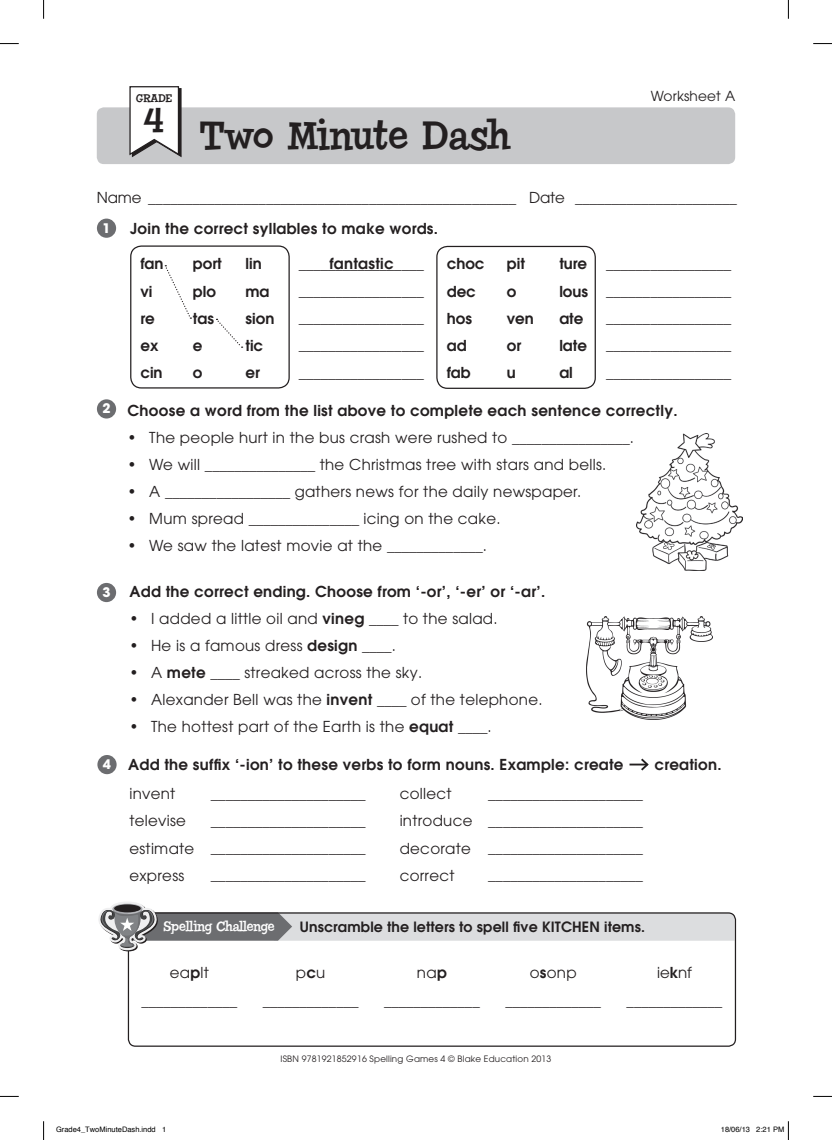
<style>
.page{position:relative;width:832px;height:1140px;background:#fff}
.page>*{position:absolute;margin:0;border:0;box-sizing:border-box;transform-origin:0 0}
.t1{font:40px "Chowderhead";letter-spacing:.02em;color:#231f20}
.t2{font:35px "Chowderhead";color:#231f20}
.t3{font:15px/27.1px "Avant Garde";letter-spacing:.02em;color:#231f20;text-align:center}
.t4{font:600 15px "Avant Garde";letter-spacing:.02em;color:#231f20}
.t5{font:15px "Avant Garde";letter-spacing:-.01em;color:#231f20}
.t6{font:600 14.12px "Avant Garde";letter-spacing:.01em;color:#231f20}
.t7{font:13.75px "Chowderhead";color:#fff}
.t8{font:13.75px "Avant Garde";letter-spacing:.01em;color:#231f20}
.t9{font:700 13.12px "Avant Garde";color:#fff}
.t10{font:11.25px "Chowderhead";color:#231f20}
.t11{font:8.75px "Avant Garde";letter-spacing:.02em;color:#231f20}
.t12{font:7.5px "Helvetica";color:#000}
.s1{font-weight:600}
</style>
<div class="page">
<div style="left:97px;top:107px;width:637px;height:57px;background:#c7c8ca;border-radius:7px"></div>
<svg style="left:129px;top:86px;width:53px;height:72px"></svg>
<div style="left:97px;top:218px;width:19px;height:20px;background:#6c6d70;border-radius:50%"></div>
<div style="left:97px;top:399px;width:19px;height:19px;background:#6c6d70;border-radius:50%"></div>
<div style="left:97px;top:583px;width:19px;height:19px;background:#6c6d70;border-radius:50%"></div>
<div style="left:97px;top:755px;width:20px;height:19px;background:#6c6d70;border-radius:50%"></div>
<div style="left:436px;top:246px;width:159px;height:143px;border:1px solid #231f20;border-radius:11px"></div>
<svg style="left:165px;top:265px;width:26px;height:54px"></svg>
<svg style="left:216px;top:319px;width:26px;height:29px"></svg>
<svg style="left:629px;top:758px;width:20px;height:13px"></svg>
<div style="left:130px;top:245px;width:159px;height:143px;border:1px solid #231f20;border-radius:11px"></div>
<svg style="left:98px;top:902px;width:636px;height:49px"></svg>
<img style="left:636px;top:433px;width:106px;height:138px">
<img style="left:586px;top:616px;width:125px;height:103px">
<svg style="left:0;top:43px;width:19px;height:1px"></svg>
<svg style="left:813px;top:43px;width:18px;height:1px"></svg>
<svg style="left:0;top:1095px;width:19px;height:2px"></svg>
<svg style="left:813px;top:1095px;width:18px;height:2px"></svg>
<svg style="left:43px;top:0;width:1px;height:19px"></svg>
<svg style="left:43px;top:1121px;width:1px;height:18px"></svg>
<svg style="left:787px;top:0;width:1px;height:19px"></svg>
<svg style="left:787px;top:1121px;width:1px;height:18px"></svg>
<p class="t10" style="left:136px;top:92px;width:38px">Grade</p>
<h2 class="t2" style="left:144px;top:100px;width:22px">4</h2>
<h1 class="t1" style="left:199px;top:112px;width:311px">Two Minute Dash</h1>
<p class="t8" style="left:650px;top:88px;width:86px">Worksheet A</p>
<p class="t5" style="left:97px;top:189px;width:641px">Name __________________________________________________ Date ______________________</p>
<p class="t9" style="left:102px;top:219px;width:10px">1</p>
<p class="t4" style="left:130px;top:219px;width:309px">Join the correct syllables to make words.</p>
<p class="t4" style="left:140px;top:254px;width:25px">fan</p>
<p class="t4" style="left:193px;top:254px;width:30px">port</p>
<p class="t4" style="left:245px;top:254px;width:18px">lin</p>
<p class="t4" style="left:140px;top:281px;width:14px">vi</p>
<p class="t4" style="left:193px;top:281px;width:25px">plo</p>
<p class="t4" style="left:245px;top:281px;width:25px">ma</p>
<p class="t4" style="left:140px;top:308px;width:16px">re</p>
<p class="t4" style="left:193px;top:308px;width:23px">tas</p>
<p class="t4" style="left:245px;top:308px;width:30px">sion</p>
<p class="t4" style="left:140px;top:335px;width:19px">ex</p>
<p class="t4" style="left:193px;top:335px;width:11px">e</p>
<p class="t4" style="left:245px;top:335px;width:19px">tic</p>
<p class="t4" style="left:140px;top:362px;width:24px">cin</p>
<p class="t4" style="left:193px;top:362px;width:11px">o</p>
<p class="t4" style="left:245px;top:362px;width:16px">er</p>
<p class="t4" style="left:329px;top:254px;width:66px">fantastic</p>
<p class="t3" style="left:298px;top:250px;width:127px;text-align:justify">_________________ _________________ _________________ _________________ _________________</p>
<p class="t4" style="left:446px;top:254px;width:39px">choc</p>
<p class="t4" style="left:506px;top:254px;width:19px">pit</p>
<p class="t4" style="left:559px;top:254px;width:29px">ture</p>
<p class="t4" style="left:446px;top:281px;width:31px">dec</p>
<p class="t4" style="left:506px;top:281px;width:11px">o</p>
<p class="t4" style="left:559px;top:281px;width:30px">lous</p>
<p class="t4" style="left:446px;top:308px;width:27px">hos</p>
<p class="t4" style="left:506px;top:308px;width:29px">ven</p>
<p class="t4" style="left:559px;top:308px;width:26px">ate</p>
<p class="t4" style="left:446px;top:335px;width:21px">ad</p>
<p class="t4" style="left:506px;top:335px;width:16px">or</p>
<p class="t4" style="left:559px;top:335px;width:29px">late</p>
<p class="t4" style="left:446px;top:362px;width:26px">fab</p>
<p class="t4" style="left:506px;top:362px;width:10px">u</p>
<p class="t4" style="left:559px;top:362px;width:15px">al</p>
<p class="t3" style="left:606px;top:250px;width:127px;text-align:justify">_________________ _________________ _________________ _________________ _________________</p>
<p class="t9" style="left:102px;top:400px;width:10px">2</p>
<p class="t4" style="left:128px;top:400px;width:551px">Choose a word from the list above to complete each sentence correctly.</p>
<p class="t3" style="left:128px;top:424px;width:507px">• The people hurt in the bus crash were rushed to ________________.</p>
<p class="t3" style="left:128px;top:451px;width:480px">• We will _______________ the Christmas tree with stars and bells.</p>
<p class="t3" style="left:128px;top:478px;width:455px">• A _________________ gathers news for the daily newspaper.</p>
<p class="t3" style="left:128px;top:505px;width:374px">• Mum spread _______________ icing on the cake.</p>
<p class="t3" style="left:128px;top:532px;width:360px">• We saw the latest movie at the _____________.</p>
<p class="t9" style="left:102px;top:583px;width:10px">3</p>
<p class="t9" style="left:103px;top:755px;width:10px">4</p>
<p class="t4" style="left:129px;top:581px;width:417px">Add the correct ending. Choose from ‘-or’, ‘-er’ or ‘-ar’.</p>
<p class="t3" style="left:129px;top:605px;width:369px">• I added a little oil and <span class="s1">vineg</span> ____ to the salad.</p>
<p class="t3" style="left:129px;top:632px;width:268px">• He is a famous dress <span class="s1">design</span> ____.</p>
<p class="t3" style="left:129px;top:659px;width:294px">• A <span class="s1">mete</span> ____ streaked across the sky.</p>
<p class="t3" style="left:129px;top:686px;width:414px">• Alexander Bell was the <span class="s1">invent</span> ____ of the telephone.</p>
<p class="t3" style="left:129px;top:713px;width:363px">• The hottest part of the Earth is the <span class="s1">equat</span> ____.</p>
<p class="t4" style="left:128px;top:755px;width:496px">Add the suffix ‘-ion’ to these verbs to form nouns. Example: create</p>
<p class="t4" style="left:654px;top:755px;width:69px">creation.</p>
<p class="t3" style="left:129px;top:780px;width:47px">invent</p>
<p class="t3" style="left:399px;top:780px;width:53px">collect</p>
<p class="t3" style="left:129px;top:807px;width:58px">televise</p>
<p class="t3" style="left:399px;top:807px;width:74px">introduce</p>
<p class="t3" style="left:129px;top:834px;width:66px">estimate</p>
<p class="t3" style="left:399px;top:834px;width:73px">decorate</p>
<p class="t3" style="left:129px;top:861px;width:56px">express</p>
<p class="t3" style="left:399px;top:861px;width:56px">correct</p>
<p class="t3" style="left:211px;top:780px;width:156px;text-align:justify">_____________________ _____________________ _____________________ _____________________</p>
<p class="t3" style="left:488px;top:780px;width:156px;text-align:justify">_____________________ _____________________ _____________________ _____________________</p>
<p class="t7" style="left:163px;top:918px;width:113px">Spelling Challenge</p>
<p class="t6" style="left:300px;top:917px;width:346px">Unscramble the letters to spell five KITCHEN items.</p>
<p class="t3" style="left:141px;top:958px;width:97px;line-height:28.4px">ea<span class="s1">p</span>lt _____________</p>
<p class="t3" style="left:263px;top:958px;width:97px;line-height:28.4px">p<span class="s1">c</span>u _____________</p>
<p class="t3" style="left:384px;top:958px;width:97px;line-height:28.4px">na<span class="s1">p </span>_____________</p>
<p class="t3" style="left:505px;top:958px;width:97px;line-height:28.4px">o<span class="s1">s</span>onp _____________</p>
<p class="t3" style="left:626px;top:958px;width:97px;line-height:28.4px">ie<span class="s1">k</span>nf _____________</p>
<p class="t11" style="left:280px;top:1054px;width:272px">ISBN 9781921852916 Spelling Games 4 © Blake Education 2013</p>
<p class="t12" style="left:56px;top:1124px;width:112px">Grade4_TwoMinuteDash.indd 1</p>
<p class="t12" style="left:720px;top:1124px;width:65px">18/06/13 2:21 PM</p>
</div>
